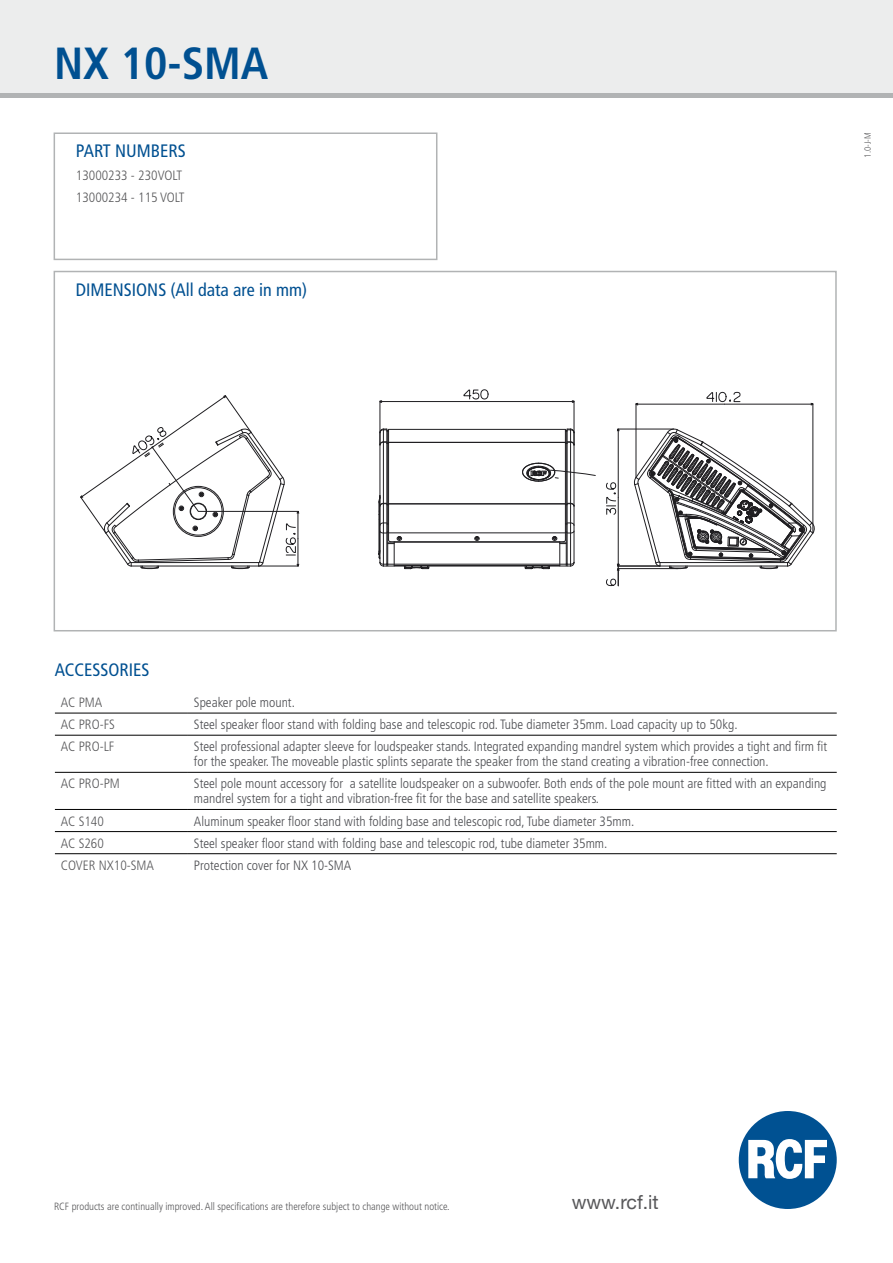
<style>
.page{position:relative;width:893px;height:1263px;background:#fff}
.page>*{position:absolute;margin:0;border:0;box-sizing:border-box;transform-origin:0 0}
.t1{font:700 condensed 45px "Frutiger";color:#005091}
.t2{font:19.5px "Helvetica Neue";color:#58585a}
.t3{font:condensed 18px "Frutiger";color:#005091}
.t4{font:300 condensed 13.5px/15px "Frutiger";color:#4d4e52}
.t5{font:300 condensed 13.5px/22.5px "Frutiger";color:#58585a}
.t6{font:300 condensed 10.5px "Frutiger";color:#58585a}
.t7{font:300 condensed 9px "Frutiger";color:#58585a}
</style>
<div class="page">
<div style="left:54px;top:132px;width:383px;height:128px;border:2px solid #b1b3b4"></div>
<div style="left:0;top:0;width:893px;height:94px;background:#eceded"></div>
<hr style="left:0;top:94px;width:893px;height:4px;background:#b1b3b4">
<div style="left:739px;top:1111px;width:98px;height:98px;background:#005192;border-radius:50%"></div>
<svg style="left:748px;top:1139px;width:79px;height:40px"></svg>
<div style="left:54px;top:271px;width:783px;height:360px;border:2px solid #b1b3b4"></div>
<hr style="left:55px;top:713px;width:133px;height:1px;background:#000">
<hr style="left:188px;top:713px;width:649px;height:1px;background:#000">
<hr style="left:55px;top:735px;width:133px;height:1px;background:#000">
<hr style="left:188px;top:735px;width:649px;height:1px;background:#000">
<hr style="left:55px;top:772px;width:133px;height:1px;background:#000">
<hr style="left:188px;top:772px;width:649px;height:1px;background:#000">
<hr style="left:55px;top:809px;width:133px;height:1px;background:#000">
<hr style="left:188px;top:809px;width:649px;height:1px;background:#000">
<hr style="left:55px;top:831px;width:133px;height:1px;background:#000">
<hr style="left:188px;top:831px;width:649px;height:1px;background:#000">
<hr style="left:55px;top:853px;width:133px;height:1px;background:#000">
<hr style="left:188px;top:853px;width:649px;height:1px;background:#000">
<hr style="left:380px;top:401px;width:1px;height:44px;background:#1f1e21">
<hr style="left:574px;top:401px;width:1px;height:44px;background:#1f1e21">
<hr style="left:380px;top:401px;width:97px;height:1px;background:#1f1e21">
<hr style="left:477px;top:401px;width:97px;height:1px;background:#1f1e21">
<hr style="left:618px;top:429px;width:56px;height:1px;background:#1f1e21">
<hr style="left:618px;top:497px;width:1px;height:69px;background:#1f1e21">
<hr style="left:618px;top:429px;width:1px;height:68px;background:#1f1e21">
<hr style="left:636px;top:404px;width:1px;height:73px;background:#1f1e21">
<hr style="left:813px;top:404px;width:1px;height:129px;background:#1f1e21">
<hr style="left:636px;top:404px;width:88px;height:1px;background:#1f1e21">
<hr style="left:724px;top:404px;width:89px;height:1px;background:#1f1e21">
<hr style="left:618px;top:566px;width:42px;height:1px;background:#1f1e21">
<hr style="left:618px;top:568px;width:60px;height:1px;background:#1f1e21">
<svg style="left:606px;top:564px;width:13px;height:22px"></svg>
<svg style="left:606px;top:482px;width:10px;height:33px"></svg>
<svg style="left:706px;top:392px;width:34px;height:10px"></svg>
<hr style="left:380px;top:432px;width:1px;height:131px;background:#1f1e21">
<hr style="left:383px;top:429px;width:1px;height:137px;background:#1f1e21">
<hr style="left:387px;top:430px;width:1px;height:136px;background:#1f1e21">
<hr style="left:388px;top:429px;width:1px;height:111px;background:#1f1e21">
<hr style="left:388px;top:566px;width:178px;height:1px;background:#1f1e21">
<hr style="left:394px;top:565px;width:166px;height:1px;background:#1f1e21">
<hr style="left:388px;top:564px;width:178px;height:1px;background:#1f1e21">
<hr style="left:394px;top:542px;width:166px;height:1px;background:#1f1e21">
<hr style="left:391px;top:541px;width:172px;height:1px;background:#1f1e21">
<hr style="left:389px;top:533px;width:176px;height:1px;background:#1f1e21">
<hr style="left:389px;top:504px;width:176px;height:1px;background:#1f1e21">
<hr style="left:389px;top:503px;width:176px;height:1px;background:#1f1e21">
<hr style="left:389px;top:442px;width:176px;height:1px;background:#1f1e21">
<hr style="left:389px;top:429px;width:176px;height:1px;background:#1f1e21">
<hr style="left:565px;top:429px;width:1px;height:111px;background:#1f1e21">
<hr style="left:566px;top:430px;width:1px;height:136px;background:#1f1e21">
<hr style="left:567px;top:429px;width:1px;height:137px;background:#1f1e21">
<hr style="left:570px;top:429px;width:1px;height:137px;background:#1f1e21">
<hr style="left:574px;top:432px;width:1px;height:131px;background:#1f1e21">
<svg style="left:463px;top:389px;width:25px;height:10px"></svg>
<svg style="left:565px;top:429px;width:9px;height:4px"></svg>
<svg style="left:565px;top:503px;width:9px;height:4px"></svg>
<svg style="left:565px;top:441px;width:9px;height:4px"></svg>
<svg style="left:379px;top:429px;width:10px;height:4px"></svg>
<svg style="left:379px;top:441px;width:10px;height:4px"></svg>
<svg style="left:525px;top:522px;width:49px;height:47px"></svg>
<svg style="left:474px;top:536px;width:6px;height:5px"></svg>
<svg style="left:522px;top:463px;width:74px;height:18px"></svg>
<svg style="left:379px;top:495px;width:50px;height:74px"></svg>
<svg style="left:80px;top:395px;width:219px;height:174px"></svg>
<svg style="left:634px;top:428px;width:181px;height:141px"></svg>
<h1 class="t1" style="left:54px;top:37px;width:216px">NX 10-SMA</h1>
<h3 class="t3" style="left:76px;top:140px;width:111px">PART NUMBERS</h3>
<p class="t5" style="left:76px;top:164px;width:98px">13000233 - 230Volt<br>13000234 - 115 Volt</p>
<h3 class="t3" style="left:76px;top:280px;width:20px">Dimension</h3>
<h3 class="t3" style="left:158px;top:280px;width:150px">S (All data are in mm)</h3>
<p class="t7" style="left:863px;top:158px;width:27px;rotate:-90deg">1.0-J-M</p>
<h3 class="t3" style="left:55px;top:660px;width:96px">ACCESSORIES</h3>
<p class="t5" style="left:61px;top:691px;width:43px">AC PMA</p>
<p class="t4" style="left:194px;top:695px;width:103px">Speaker pole mount.</p>
<p class="t5" style="left:61px;top:713px;width:56px">AC PRO-FS</p>
<p class="t4" style="left:194px;top:717px;width:545px">Steel speaker floor stand with folding base and telescopic rod. Tube diameter 35mm. Load capacity up to 50kg.</p>
<p class="t5" style="left:61px;top:736px;width:55px">AC PRO-LF</p>
<p class="t4" style="left:194px;top:739px;width:635px">Steel professional adapter sleeve for loudspeaker stands. Integrated expanding mandrel system which provides a tight and firm fit for the speaker. The moveable plastic splints separate the speaker from the stand creating a vibration-free connection.</p>
<p class="t5" style="left:61px;top:773px;width:61px">AC PRO-PM</p>
<p class="t4" style="left:194px;top:776px;width:634px">Steel pole mount accessory for a satellite loudspeaker on a subwoofer. Both ends of the pole mount are fitted with an expanding mandrel system for a tight and vibration-free fit for the base and satellite speakers.</p>
<p class="t5" style="left:61px;top:810px;width:44px">AC S140</p>
<p class="t4" style="left:194px;top:814px;width:442px">Aluminum speaker floor stand with folding base and telescopic rod, Tube diameter 35mm.</p>
<p class="t5" style="left:61px;top:832px;width:44px">AC S260</p>
<p class="t4" style="left:194px;top:836px;width:415px">Steel speaker floor stand with folding base and telescopic rod, tube diameter 35mm.</p>
<p class="t5" style="left:61px;top:854px;width:95px">COVER NX10-SMA</p>
<p class="t4" style="left:194px;top:858px;width:159px">Protection cover for NX 10-SMA</p>
<p class="t6" style="left:54px;top:1200px;width:397px">RCF products are continually improved. All specifications are therefore subject to change without notice.</p>
<h2 class="t2" style="left:572px;top:1191px;width:88px">www.rcf.it</h2>
</div>
